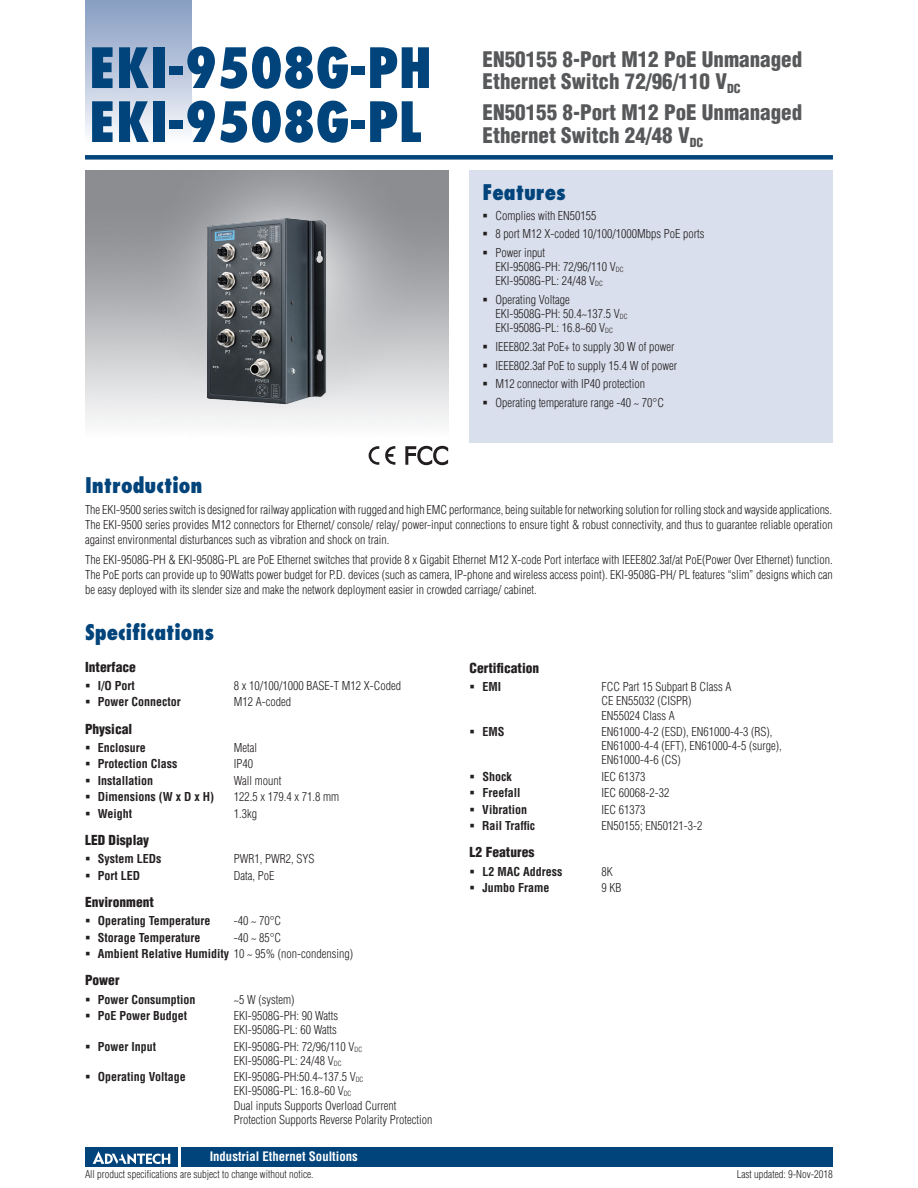
<style>
.page{position:relative;width:918px;height:1188px;background:#fff}
.page>*{position:absolute;margin:0;border:0;box-sizing:border-box;transform-origin:0 0}
.t1{font:800 condensed 54px/54px "Futura";color:#00447b}
.t2{font:900 condensed 21px/22.5px "Helvetica";color:#57585a}
.t3{font:800 condensed 21px "Futura";color:#00447b}
.t4{font:900 condensed 13.5px "Helvetica";color:#231f20}
.t5{font:700 condensed 12.75px "Helvetica";color:#fff}
.t6{font:300 condensed 12px/14.2px "Helvetica";color:#231f20}
.t7{font:700 condensed 12px "Helvetica";color:#231f20}
.t8{font:300 condensed 10.5px "Helvetica";color:#231f20}
.s1{font-weight:700}
</style>
<div class="page">
<div style="left:85px;top:155px;width:748px;height:5px;background:#00447b"></div>
<div style="left:85px;top:0;width:106px;height:143px;background:linear-gradient(to bottom,#849bc1,#f9fafc)"></div>
<div style="left:182px;top:1147px;width:651px;height:20px;background:#00447b"></div>
<div style="left:85px;top:1147px;width:93px;height:20px;background:#00447b"></div>
<svg style="left:93px;top:1151px;width:77px;height:13px"></svg>
<div style="left:470px;top:170px;width:363px;height:272px;background:#d9dfec"></div>
<img style="left:191px;top:200px;width:151px;height:214px">
<svg style="left:369px;top:446px;width:10px;height:19px"></svg>
<svg style="left:385px;top:446px;width:10px;height:19px"></svg>
<svg style="left:405px;top:445px;width:43px;height:21px"></svg>
<h1 class="t1" style="left:89px;top:41px;width:345px">EKI-9508G-PH<br>EKI-9508G-PL</h1>
<h2 class="t2" style="left:483px;top:47px;width:321px">EN50155 8-Port M12 PoE Unmanaged<br>Ethernet Switch 72/96/110 V<sub>DC</sub></h2>
<h2 class="t2" style="left:483px;top:101px;width:321px">EN50155 8-Port M12 PoE Unmanaged<br>Ethernet Switch 24/48 V<sub>DC</sub></h2>
<h2 class="t3" style="left:482px;top:179px;width:85px">Features</h2>
<p class="t6" style="left:495px;top:206px;width:211px;line-height:18.5px">Complies with EN50155<br>8 port M12 X-coded 10/100/1000Mbps PoE ports<br>Power input</p>
<p class="t6" style="left:495px;top:260px;width:130px">EKI-9508G-PH: 72/96/110 V<sub>DC<br></sub>EKI-9508G-PL: 24/48 V<sub>DC</sub></p>
<p class="t6" style="left:495px;top:292px;width:134px">Operating Voltage<br>EKI-9508G-PH: 50.4~137.5 V<sub>DC<br></sub>EKI-9508G-PL: 16.8~60 V<sub>DC</sub></p>
<p class="t6" style="left:495px;top:337px;width:183px;line-height:18.5px">IEEE802.3at PoE+ to supply 30 W of power IEEE802.3af PoE to supply 15.4 W of power M12 connector with IP40 protection Operating temperature range -40 ~ 70°C</p>
<h2 class="t3" style="left:85px;top:472px;width:119px">Introduction</h2>
<p class="t6" style="left:85px;top:503px;width:749px;line-height:15px;text-align:justify">The EKI-9500 series switch is designed for railway application with rugged and high EMC performance, being suitable for networking solution for rolling stock and wayside applications.<br>The EKI-9500 series provides M12 connectors for Ethernet/ console/ relay/ power-input connections to ensure tight &amp; robust connectivity, and thus to guarantee reliable operation against environmental disturbances such as vibration and shock on train.</p>
<p class="t6" style="left:85px;top:552px;width:749px;line-height:15px;text-align:justify">The EKI-9508G-PH &amp; EKI-9508G-PL are PoE Ethernet switches that provide 8 x Gigabit Ethernet M12 X-code Port interface with IEEE802.3af/at PoE(Power Over Ethernet) function.<br>The PoE ports can provide up to 90Watts power budget for P.D. devices (such as camera, IP-phone and wireless access point). EKI-9508G-PH/ PL features “slim” designs which can be easy deployed with its slender size and make the network deployment easier in crowded carriage/ cabinet.</p>
<h2 class="t3" style="left:85px;top:619px;width:131px">Specifications</h2>
<p class="t4" style="left:85px;top:658px;width:52px">Interface</p>
<p class="t7" style="left:98px;top:678px;width:39px">I/O Port</p>
<p class="t6" style="left:234px;top:679px;width:169px">8 x 10/100/1000 BASE-T M12 X-Coded</p>
<p class="t7" style="left:98px;top:695px;width:85px">Power Connector</p>
<p class="t6" style="left:234px;top:695px;width:59px">M12 A-coded</p>
<p class="t4" style="left:85px;top:720px;width:49px">Physical</p>
<p class="t7" style="left:98px;top:740px;width:49px">Enclosure</p>
<p class="t6" style="left:234px;top:741px;width:25px">Metal</p>
<p class="t7" style="left:98px;top:757px;width:81px">Protection Class</p>
<p class="t6" style="left:234px;top:757px;width:21px">IP40</p>
<p class="t7" style="left:98px;top:773px;width:57px">Installation</p>
<p class="t6" style="left:234px;top:773px;width:49px">Wall mount</p>
<p class="t7" style="left:98px;top:790px;width:118px">Dimensions (W x D x H)</p>
<p class="t6" style="left:234px;top:790px;width:107px">122.5 x 179.4 x 71.8 mm</p>
<p class="t7" style="left:98px;top:806px;width:36px">Weight</p>
<p class="t6" style="left:234px;top:806px;width:25px">1.3kg</p>
<p class="t4" style="left:85px;top:831px;width:66px">LED Display</p>
<p class="t7" style="left:98px;top:852px;width:65px">System LEDs</p>
<p class="t6" style="left:234px;top:852px;width:82px">PWR1, PWR2, SYS</p>
<p class="t7" style="left:98px;top:868px;width:44px">Port LED</p>
<p class="t6" style="left:234px;top:868px;width:42px">Data, PoE</p>
<p class="t4" style="left:85px;top:893px;width:70px">Environment</p>
<p class="t7" style="left:98px;top:914px;width:114px">Operating Temperature</p>
<p class="t6" style="left:234px;top:914px;width:49px">-40 ~ 70°C</p>
<p class="t7" style="left:98px;top:930px;width:104px">Storage Temperature</p>
<p class="t6" style="left:98px;top:929px;width:257px;line-height:16.4px;text-indent:136px">-40 ~ 85°C<br><span class="s1">Ambient Relative Humidity</span> 10 ~ 95% (non-condensing)</p>
<p class="t4" style="left:85px;top:972px;width:36px">Power</p>
<p class="t7" style="left:98px;top:992px;width:99px">Power Consumption</p>
<p class="t6" style="left:234px;top:992px;width:62px">~5 W (system)</p>
<p class="t7" style="left:98px;top:1008px;width:91px">PoE Power Budget</p>
<p class="t6" style="left:234px;top:1008px;width:106px">EKI-9508G-PH: 90 Watts<br>EKI-9508G-PL: 60 Watts</p>
<p class="t7" style="left:98px;top:1039px;width:60px">Power Input</p>
<p class="t6" style="left:234px;top:1039px;width:130px">EKI-9508G-PH: 72/96/110 V<sub>DC<br></sub>EKI-9508G-PL: 24/48 V<sub>DC</sub></p>
<p class="t7" style="left:98px;top:1070px;width:90px">Operating Voltage</p>
<p class="t6" style="left:234px;top:1070px;width:200px">EKI-9508G-PH:50.4~137.5 V<sub>DC<br></sub>EKI-9508G-PL: 16.8~60 V<sub>DC<br></sub>Dual inputs Supports Overload Current Protection Supports Reverse Polarity Protection</p>
<p class="t5" style="left:210px;top:1149px;width:150px">Industrial Ethernet Soultions</p>
<p class="t4" style="left:470px;top:659px;width:71px">Certification</p>
<p class="t7" style="left:482px;top:679px;width:20px">EMI</p>
<p class="t6" style="left:601px;top:679px;width:131px">FCC Part 15 Subpart B Class A<br>CE EN55032 (CISPR)<br>EN55024 Class A</p>
<p class="t7" style="left:482px;top:724px;width:24px">EMS</p>
<p class="t6" style="left:601px;top:724px;width:182px">EN61000-4-2 (ESD), EN61000-4-3 (RS),<br>EN61000-4-4 (EFT), EN61000-4-5 (surge),<br>EN61000-4-6 (CS)</p>
<p class="t7" style="left:482px;top:769px;width:31px">Shock</p>
<p class="t6" style="left:601px;top:769px;width:45px">IEC 61373</p>
<p class="t7" style="left:482px;top:786px;width:40px">Freefall</p>
<p class="t6" style="left:601px;top:786px;width:69px">IEC 60068-2-32</p>
<p class="t7" style="left:482px;top:802px;width:46px">Vibration</p>
<p class="t6" style="left:601px;top:802px;width:45px">IEC 61373</p>
<p class="t7" style="left:482px;top:818px;width:54px">Rail Traffic</p>
<p class="t6" style="left:601px;top:818px;width:103px">EN50155; EN50121-3-2</p>
<p class="t4" style="left:470px;top:844px;width:66px">L2 Features</p>
<p class="t7" style="left:482px;top:864px;width:82px">L2 MAC Address</p>
<p class="t6" style="left:601px;top:864px;width:13px">8K</p>
<p class="t7" style="left:482px;top:880px;width:68px">Jumbo Frame</p>
<p class="t6" style="left:601px;top:880px;width:21px">9 KB</p>
<p class="t8" style="left:85px;top:1168px;width:230px">All product specifications are subject to change without notice.</p>
<p class="t8" style="left:737px;top:1168px;width:98px">Last updated: 9-Nov-2018</p>
</div>
